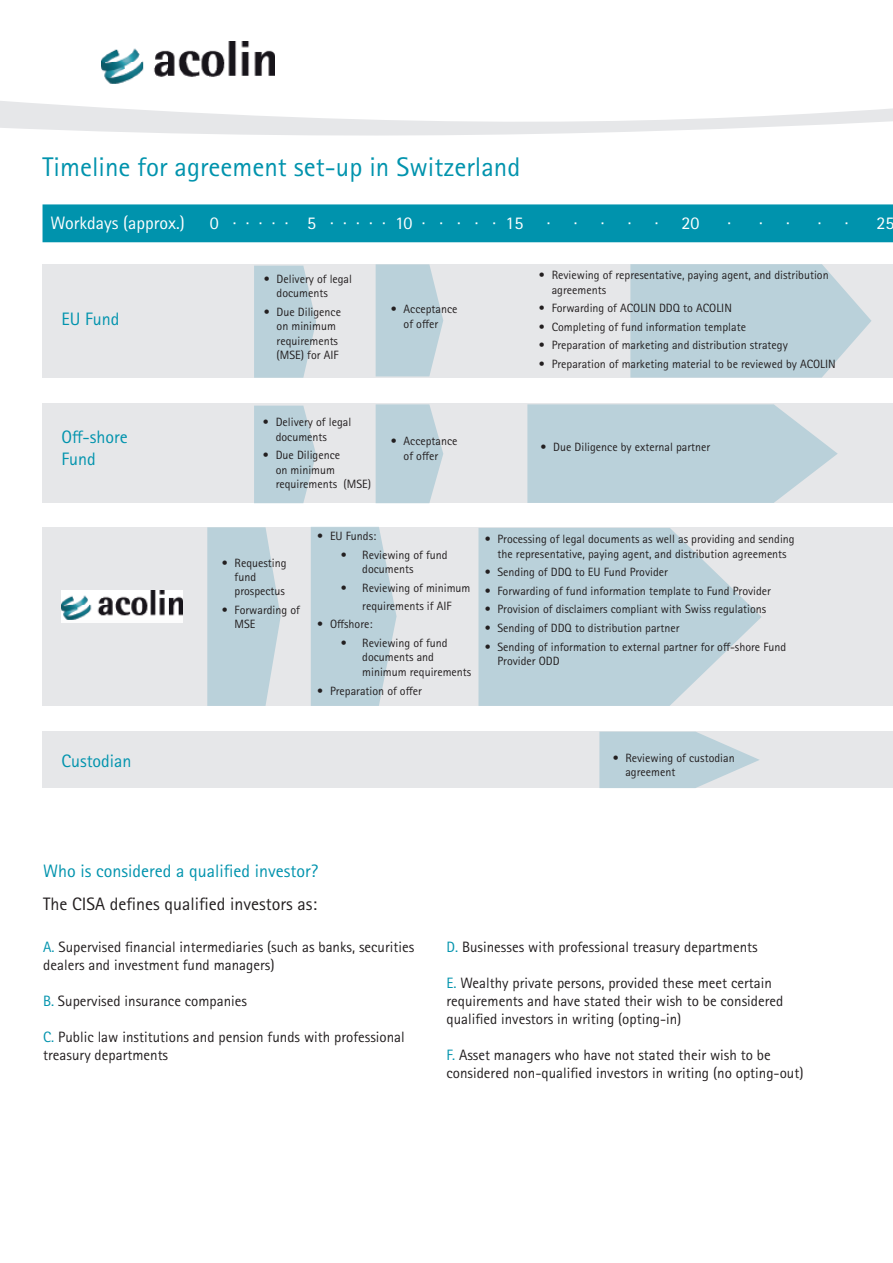
<style>
.page{position:relative;width:893px;height:1263px;background:#fff}
.page>*{position:absolute;margin:0;border:0;box-sizing:border-box;transform-origin:0 0}
.t1{font:27px "Rotis Sans Serif Pro";color:#0093ad}
.t2{font:18px/21.6px "Rotis Sans Serif Pro";color:#0093ad}
.t3{font:18px "Rotis Sans Serif Pro";color:#fff}
.t4{font:18px "Rotis Sans Serif Pro";color:#231f20}
.t5{font:15px/18px "Rotis Sans Serif Pro";color:#231f20}
.t6{font:12px/14.4px "Rotis Sans Serif Pro";color:#231f20}
.s1{color:#0093ad}
</style>
<div class="page">
<svg style="left:0;top:60px;width:893px;height:76px"></svg>
<img style="left:101px;top:41px;width:173px;height:45px">
<div style="left:43px;top:527px;width:850px;height:179px;background:#e6e7e9"></div>
<div style="left:43px;top:403px;width:850px;height:100px;background:#e6e7e9"></div>
<div style="left:43px;top:264px;width:850px;height:114px;background:#e6e7e9"></div>
<div style="left:43px;top:731px;width:850px;height:57px;background:#e6e7e9"></div>
<div style="left:43px;top:204px;width:850px;height:38px;background:#0093ad"></div>
<svg style="left:599px;top:732px;width:160px;height:56px"></svg>
<svg style="left:630px;top:264px;width:241px;height:114px;background:#bed3db"></svg>
<svg style="left:254px;top:266px;width:62px;height:112px;background:#bed3db"></svg>
<svg style="left:376px;top:264px;width:67px;height:112px;background:#bed3db"></svg>
<svg style="left:527px;top:404px;width:311px;height:99px;background:#bed3db"></svg>
<svg style="left:254px;top:406px;width:62px;height:97px;background:#bed3db"></svg>
<svg style="left:376px;top:404px;width:67px;height:99px;background:#bed3db"></svg>
<svg style="left:478px;top:528px;width:284px;height:178px;fill:#bad1da"></svg>
<svg style="left:311px;top:527px;width:86px;height:179px;background:#bed3db"></svg>
<svg style="left:207px;top:527px;width:74px;height:179px;background:#bed3db"></svg>
<img style="left:61px;top:591px;width:122px;height:31px">
<h1 class="t1" style="left:43px;top:151px;width:479px">Timeline for agreement set-up in Switzerland</h1>
<h2 class="t3" style="left:50px;top:213px;width:136px">Workdays (approx.)</h2>
<h2 class="t3" style="left:210px;top:213px;width:315px">0 · · · · · 5 · · · · · 10 · · · · · 15</h2>
<h2 class="t3" style="left:547px;top:213px;width:32px">· ·</h2>
<h2 class="t3" style="left:601px;top:213px;width:32px">· ·</h2>
<h2 class="t3" style="left:655px;top:213px;width:46px">· 20</h2>
<h2 class="t3" style="left:728px;top:213px;width:37px">· ·</h2>
<h2 class="t3" style="left:786px;top:213px;width:37px">· ·</h2>
<h2 class="t3" style="left:845px;top:213px;width:51px">· 25</h2>
<p class="t6" style="left:277px;top:272px;width:77px;text-indent:-13px">• Delivery of legal documents</p>
<p class="t6" style="left:277px;top:305px;width:66px;text-indent:-13px">• Due Diligence on minimum requirements (MSE) for AIF</p>
<h2 class="t2" style="left:61px;top:308px;width:59px">EU Fund</h2>
<p class="t6" style="left:391px;top:302px;width:68px;text-align:center">• Acceptance of offer</p>
<p class="t6" style="left:552px;top:268px;width:279px;text-indent:-13px">• Reviewing of representative, paying agent, and distribution agreements</p>
<p class="t6" style="left:539px;top:301px;width:194px">• Forwarding of ACOLIN DDQ to ACOLIN</p>
<p class="t6" style="left:539px;top:320px;width:209px">• Completing of fund information template</p>
<p class="t6" style="left:539px;top:338px;width:250px">• Preparation of marketing and distribution strategy</p>
<p class="t6" style="left:539px;top:357px;width:298px">• Preparation of marketing material to be reviewed by ACOLIN</p>
<h2 class="t2" style="left:61px;top:426px;width:68px">Off-shore<br>Fund</h2>
<p class="t6" style="left:276px;top:415px;width:77px;text-indent:-13px">• Delivery of legal documents</p>
<p class="t6" style="left:276px;top:448px;width:97px;text-indent:-13px">• Due Diligence<br>on minimum requirements (MSE)</p>
<p class="t6" style="left:391px;top:434px;width:68px;text-align:center">• Acceptance of offer</p>
<p class="t6" style="left:540px;top:439px;width:171px">• Due Diligence by external partner</p>
<p class="t6" style="left:235px;top:555px;width:53px;text-indent:-13px">• Requesting fund prospectus</p>
<p class="t6" style="left:235px;top:603px;width:67px;text-indent:-13px">• Forwarding of<br>MSE</p>
<p class="t6" style="left:317px;top:529px;width:60px">• EU Funds:</p>
<p class="t6" style="left:362px;top:547px;width:87px;text-indent:-21px">• Reviewing of fund documents</p>
<p class="t6" style="left:341px;top:579px;width:131px;line-height:18px;text-align:center">• Reviewing of minimum requirements if AIF</p>
<p class="t6" style="left:317px;top:617px;width:57px">• Offshore:</p>
<p class="t6" style="left:362px;top:636px;width:111px;text-indent:-21px">• Reviewing of fund documents and minimum requirements</p>
<p class="t6" style="left:317px;top:683px;width:106px">• Preparation of offer</p>
<p class="t6" style="left:485px;top:532px;width:311px;text-align:center">• Processing of legal documents as well as providing and sending the representative, paying agent, and distribution agreements</p>
<p class="t6" style="left:485px;top:565px;width:185px">• Sending of DDQ to EU Fund Provider</p>
<p class="t6" style="left:485px;top:584px;width:288px">• Forwarding of fund information template to Fund Provider</p>
<p class="t6" style="left:485px;top:602px;width:283px">• Provision of disclaimers compliant with Swiss regulations</p>
<p class="t6" style="left:485px;top:621px;width:196px">• Sending of DDQ to distribution partner</p>
<p class="t6" style="left:497px;top:640px;width:290px;text-indent:-13px">• Sending of information to external partner for off-shore Fund<br>Provider ODD</p>
<h2 class="t2" style="left:61px;top:750px;width:72px">Custodian</h2>
<p class="t6" style="left:625px;top:750px;width:111px;text-indent:-13px">• Reviewing of custodian agreement</p>
<h2 class="t2" style="left:43px;top:860px;width:276px">Who is considered a qualified investor?</h2>
<h2 class="t4" style="left:43px;top:893px;width:275px">The CISA defines qualified investors as:</h2>
<p class="t5" style="left:43px;top:937px;width:373px"><span class="s1">A.</span> Supervised financial intermediaries (such as banks, securities dealers and investment fund managers)</p>
<p class="t5" style="left:43px;top:991px;width:205px"><span class="s1">B.</span> Supervised insurance companies</p>
<p class="t5" style="left:43px;top:1027px;width:363px"><span class="s1">C.</span> Public law institutions and pension funds with professional treasury departments</p>
<p class="t5" style="left:446px;top:937px;width:313px"><span class="s1">D.</span> Businesses with professional treasury departments</p>
<p class="t5" style="left:446px;top:973px;width:338px"><span class="s1">E.</span> Wealthy private persons, provided these meet certain requirements and have stated their wish to be considered qualified investors in writing (opting-in)</p>
<p class="t5" style="left:446px;top:1045px;width:359px"><span class="s1">F.</span> Asset managers who have not stated their wish to be considered non-qualified investors in writing (no opting-out)</p>
</div>
